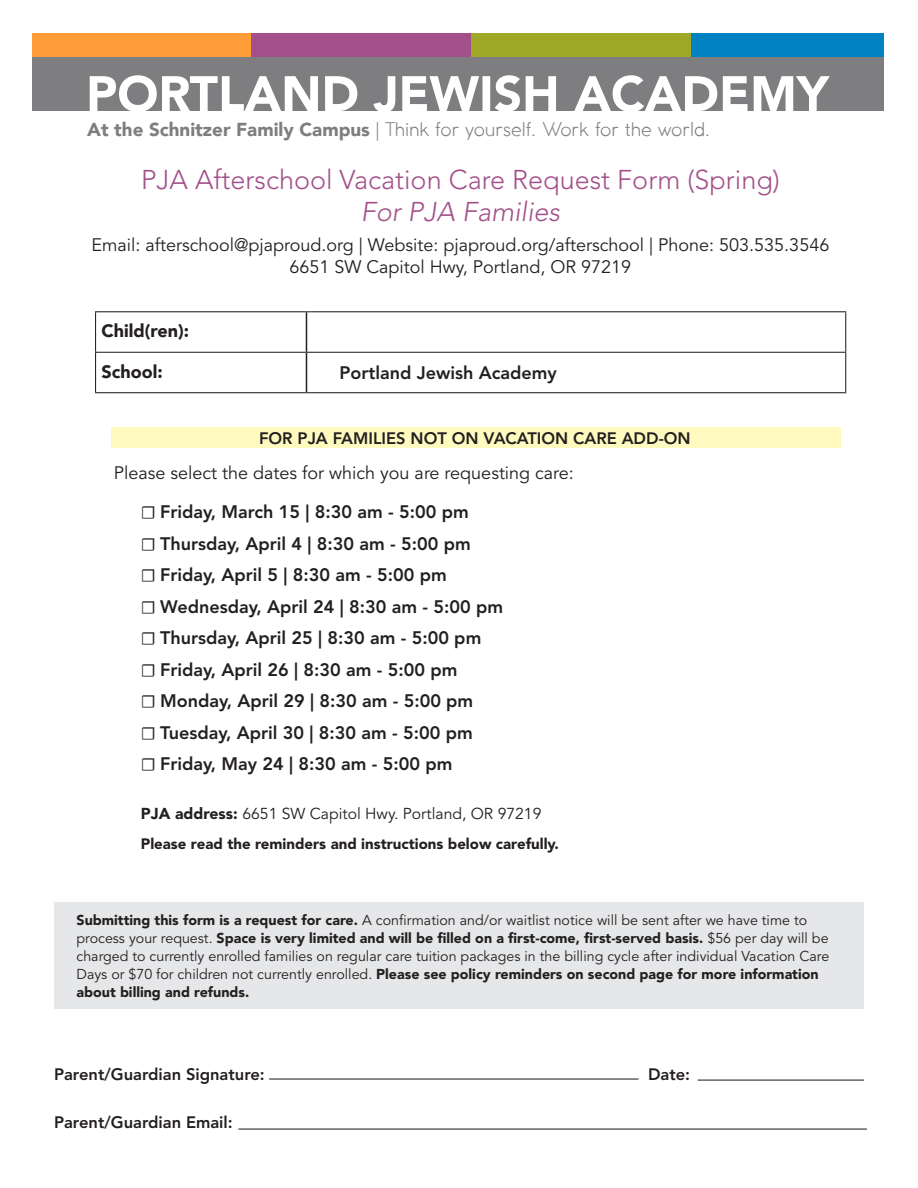
<style>
.page{position:relative;width:918px;height:1188px;background:#fff}
.page>*{position:absolute;margin:0;border:0;box-sizing:border-box;transform-origin:0 0}
.t1{font:300 27px/32.4px "Avenir LT Std";color:#a3508a;text-align:center}
.t2{font:300 18.75px "COCOMAT";color:#7e7d7f}
.t3{font:800 18px "Avenir LT Std";color:#231f20}
.t4{font:18px "Avenir LT Std";color:#231f20}
.t5{font:900 18px "Avenir";color:#231f20}
.t6{font:800 16.5px "Avenir LT Std";color:#231f20}
.t7{font:15.75px "Avenir LT Std";color:#231f20}
.t8{font:900 15px "Avenir LT Std";color:#231f20}
.t9{font:14.25px/18px "Avenir LT Std";color:#231f20}
.s1{font-family:"Avenir";font-weight:900}
.s2{font-family:"Avenir"}
.s3{font-style:italic}
.s4{font-family:"Minion Pro";font-weight:700}
.s5{font-weight:900}
</style>
<div class="page">
<div style="left:32px;top:56px;width:851px;height:55px;background:#7e7d7f"></div>
<svg style="left:90px;top:75px;width:740px;height:36px"></svg>
<div style="left:32px;top:33px;width:219px;height:23px;background:#ff9e38"></div>
<div style="left:251px;top:33px;width:220px;height:23px;background:#a3508a"></div>
<div style="left:471px;top:33px;width:220px;height:23px;background:#9fa727"></div>
<div style="left:691px;top:33px;width:192px;height:23px;background:#0082c3"></div>
<hr style="left:306px;top:312px;width:1px;height:40px;background:#231f20">
<hr style="left:306px;top:353px;width:1px;height:39px;background:#231f20">
<hr style="left:95px;top:311px;width:211px;height:1px;background:#231f20">
<hr style="left:95px;top:312px;width:1px;height:40px;background:#231f20">
<hr style="left:306px;top:311px;width:540px;height:1px;background:#231f20">
<hr style="left:845px;top:312px;width:1px;height:40px;background:#231f20">
<hr style="left:95px;top:352px;width:211px;height:1px;background:#231f20">
<hr style="left:95px;top:353px;width:1px;height:39px;background:#231f20">
<hr style="left:306px;top:352px;width:540px;height:1px;background:#231f20">
<hr style="left:845px;top:353px;width:1px;height:39px;background:#231f20">
<hr style="left:95px;top:392px;width:211px;height:1px;background:#231f20">
<hr style="left:306px;top:392px;width:540px;height:1px;background:#231f20">
<div style="left:112px;top:428px;width:729px;height:20px;background:#fffbc0"></div>
<div style="left:55px;top:903px;width:809px;height:106px;background:#e6e7e9"></div>
<hr style="left:269px;top:1079px;width:370px;height:1px;background:#231f20">
<hr style="left:238px;top:1129px;width:629px;height:1px;background:#231f20">
<hr style="left:698px;top:1080px;width:166px;height:1px;background:#231f20">
<p class="t2" style="left:87px;top:119px;width:625px"><span class="s1">At the Schnitzer Family Campus</span> <span class="s2">|</span> Think for yourself. Work for the world.</p>
<p class="t1" style="left:141px;top:163px;width:640px">PJA Afterschool Vacation Care Request Form (Spring)<br><span class="s3">For PJA Families</span></p>
<p class="t4" style="left:92px;top:235px;width:739px">Email: afterschool@pjaproud.org | Website: pjaproud.org/afterschool | Phone: 503.535.3546</p>
<p class="t4" style="left:290px;top:256px;width:343px">6651 SW Capitol Hwy, Portland, OR 97219</p>
<p class="t5" style="left:102px;top:316px;width:89px">Child(ren):</p>
<p class="t5" style="left:102px;top:356px;width:63px">School:</p>
<p class="t3" style="left:339px;top:362px;width:219px">Portland Jewish Academy</p>
<p class="t6" style="left:259px;top:429px;width:433px">FOR PJA FAMILIES NOT ON VACATION CARE ADD-ON</p>
<p class="t4" style="left:114px;top:463px;width:462px">Please select the dates for which you are requesting care:</p>
<p class="t3" style="left:141px;top:502px;width:329px"><span class="s4">☐</span> Friday, March 15 | 8:30 am - 5:00 pm</p>
<p class="t3" style="left:141px;top:533px;width:331px"><span class="s4">☐</span> Thursday, April 4 | 8:30 am - 5:00 pm</p>
<p class="t3" style="left:141px;top:565px;width:307px"><span class="s4">☐</span> Friday, April 5 | 8:30 am - 5:00 pm</p>
<p class="t3" style="left:141px;top:596px;width:364px"><span class="s4">☐</span> Wednesday, April 24 | 8:30 am - 5:00 pm</p>
<p class="t3" style="left:141px;top:628px;width:342px"><span class="s4">☐</span> Thursday, April 25 | 8:30 am - 5:00 pm</p>
<p class="t3" style="left:141px;top:659px;width:318px"><span class="s4">☐</span> Friday, April 26 | 8:30 am - 5:00 pm</p>
<p class="t3" style="left:141px;top:691px;width:334px"><span class="s4">☐</span> Monday, April 29 | 8:30 am - 5:00 pm</p>
<p class="t3" style="left:141px;top:722px;width:333px"><span class="s4">☐</span> Tuesday, April 30 | 8:30 am - 5:00 pm</p>
<p class="t3" style="left:141px;top:754px;width:313px"><span class="s4">☐</span> Friday, May 24 | 8:30 am - 5:00 pm</p>
<p class="t7" style="left:141px;top:805px;width:402px"><span class="s5">PJA address:</span> 6651 SW Capitol Hwy. Portland, OR 97219</p>
<p class="t8" style="left:141px;top:835px;width:420px">Please read the reminders and instructions below carefully.</p>
<p class="t9" style="left:76px;top:912px;width:754px"><span class="s5">Submitting this form is a request for care.</span> A confirmation and/or waitlist notice will be sent after we have time to process your request. <span class="s5">Space is very limited and will be filled on a first-come, first-served basis.</span> $56 per day will be charged to currently enrolled families on regular care tuition packages in the billing cycle after individual Vacation Care Days or $70 for children not currently enrolled. <span class="s5">Please see policy reminders on second page for more information about billing and refunds.</span></p>
<p class="t6" style="left:54px;top:1064px;width:212px">Parent/Guardian Signature:</p>
<p class="t6" style="left:648px;top:1064px;width:44px">Date:</p>
<p class="t6" style="left:54px;top:1112px;width:180px">Parent/Guardian Email:</p>
</div>
